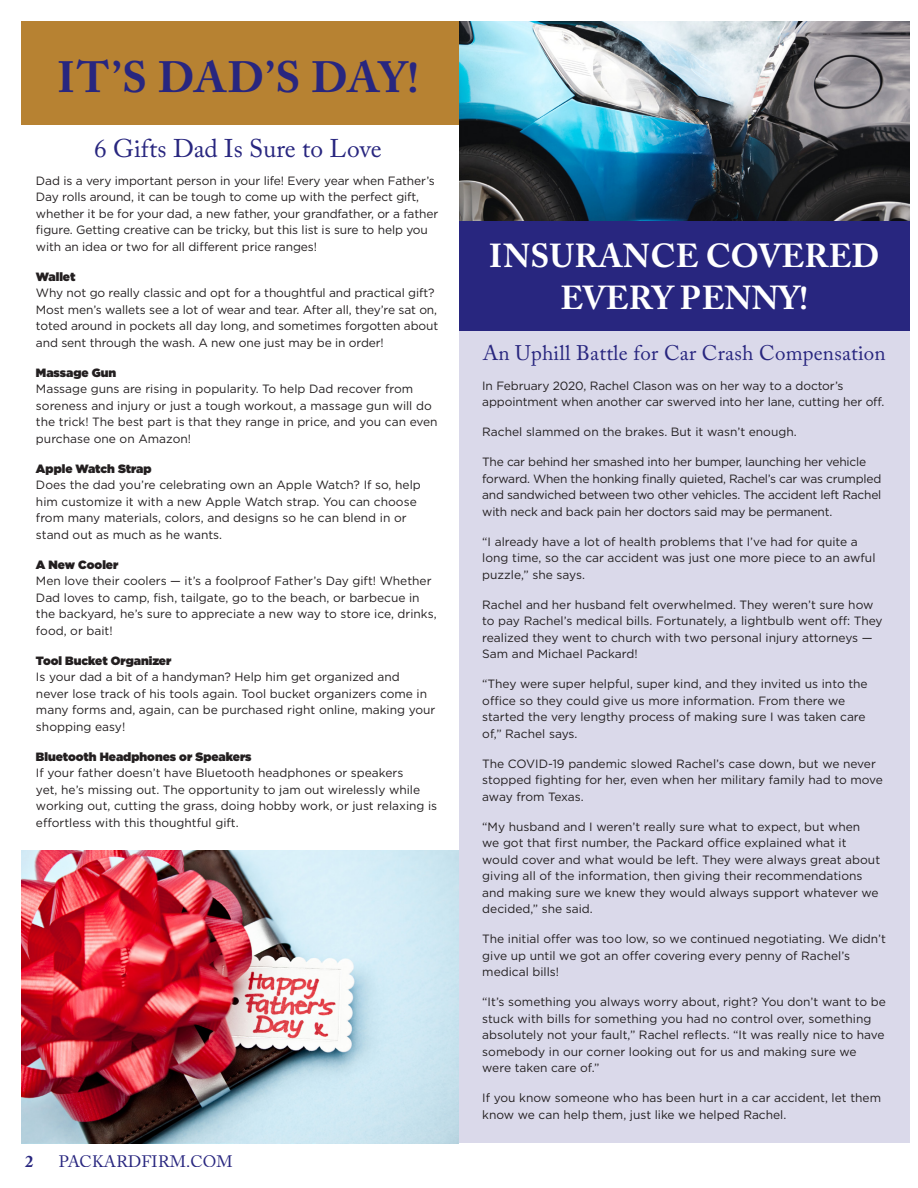
<style>
.page{position:relative;width:918px;height:1188px;background:#fff}
.page>*{position:absolute;margin:0;border:0;box-sizing:border-box;transform-origin:0 0}
.t1{font:700 43.5px "Adobe Caslon Pro";letter-spacing:.005em;color:#28267f}
.t2{font:700 33px/42px "Adobe Caslon Pro";letter-spacing:.015em;color:#fff;text-align:center}
.t3{font:25.5px "Adobe Caslon Pro";color:#28267f}
.t4{font:21px "Adobe Caslon Pro";letter-spacing:.01em;color:#28267f}
.t5{font:16.5px "Adobe Caslon Pro";letter-spacing:.015em;color:#28267f}
.t6{font:700 16.5px "Adobe Caslon Pro";color:#28267f}
.body{font:12px/16.5px "Gotham";color:#231f20}
.body-2{font:12px/16.5px "Gotham";letter-spacing:-.02em;color:#231f20}
.s1{font-weight:900}
</style>
<div class="page">
<div style="left:459px;top:0;width:450px;height:1143px;background:#dad9ea"></div>
<div style="left:19px;top:20px;width:440px;height:105px;background:#b78232"></div>
<img style="left:21px;top:851px;width:438px;height:292px">
<div style="left:459px;top:220px;width:450px;height:110px;background:#28267f"></div>
<img style="left:459px;top:20px;width:450px;height:200px">
<div style="left:0;top:0;width:20px;height:1188px;background:#fff"></div>
<div style="left:0;top:0;width:918px;height:20px;background:#fff"></div>
<p class="t1" style="left:57px;top:51px;width:363px">IT’S DAD’S DAY!</p>
<p class="t3" style="left:94px;top:133px;width:289px">6 Gifts Dad Is Sure to Love</p>
<p class="body" style="left:36px;top:172px;width:404px">Dad is a very important person in your life! Every year when Father’s Day rolls around, it can be tough to come up with the perfect gift, whether it be for your dad, a new father, your grandfather, or a father figure. Getting creative can be tricky, but this list is sure to help you with an idea or two for all different price ranges!</p>
<p class="body" style="left:36px;top:268px;width:404px"><span class="s1">Wallet<br></span>Why not go really classic and opt for a thoughtful and practical gift?<br>Most men’s wallets see a lot of wear and tear. After all, they’re sat on, toted around in pockets all day long, and sometimes forgotten about and sent through the wash. A new one just may be in order!</p>
<p class="body" style="left:36px;top:364px;width:403px"><span class="s1">Massage Gun<br></span>Massage guns are rising in popularity. To help Dad recover from soreness and injury or just a tough workout, a massage gun will do the trick! The best part is that they range in price, and you can even purchase one on Amazon!</p>
<p class="body" style="left:36px;top:460px;width:386px"><span class="s1">Apple Watch Strap<br></span>Does the dad you’re celebrating own an Apple Watch? If so, help him customize it with a new Apple Watch strap. You can choose from many materials, colors, and designs so he can blend in or stand out as much as he wants.</p>
<p class="body" style="left:36px;top:556px;width:402px"><span class="s1">A New Cooler<br></span>Men love their coolers — it’s a foolproof Father’s Day gift! Whether Dad loves to camp, fish, tailgate, go to the beach, or barbecue in the backyard, he’s sure to appreciate a new way to store ice, drinks, food, or bait!</p>
<p class="body" style="left:36px;top:652px;width:401px"><span class="s1">Tool Bucket Organizer<br></span>Is your dad a bit of a handyman? Help him get organized and never lose track of his tools again. Tool bucket organizers come in many forms and, again, can be purchased right online, making your shopping easy!</p>
<p class="body" style="left:36px;top:748px;width:403px"><span class="s1">Bluetooth Headphones or Speakers<br></span>If your father doesn’t have Bluetooth headphones or speakers<br>yet, he’s missing out. The opportunity to jam out wirelessly while working out, cutting the grass, doing hobby work, or just relaxing is effortless with this thoughtful gift.</p>
<p class="t6" style="left:25px;top:1152px;width:10px">2</p>
<p class="t5" style="left:59px;top:1152px;width:175px">PACKARDFIRM.COM</p>
<p class="t2" style="left:489px;top:234px;width:392px">INSURANCE COVERED<br>EVERY PENNY!</p>
<p class="t4" style="left:483px;top:340px;width:405px">An Uphill Battle for Car Crash Compensation</p>
<p class="body" style="left:482px;top:377px;width:404px">In February 2020, Rachel Clason was on her way to a doctor’s appointment when another car swerved into her lane, cutting her off.</p>
<p class="body" style="left:482px;top:423px;width:316px">Rachel slammed on the brakes. But it wasn’t enough.</p>
<p class="body-2" style="left:482px;top:453px;width:401px">The car behind her smashed into her bumper, launching her vehicle forward. When the honking finally quieted, Rachel’s car was crumpled and sandwiched between two other vehicles. The accident left Rachel with neck and back pain her doctors said may be permanent.</p>
<p class="body" style="left:482px;top:533px;width:395px">“I already have a lot of health problems that I’ve had for quite a long time, so the car accident was just one more piece to an awful puzzle,” she says.</p>
<p class="body" style="left:482px;top:596px;width:402px">Rachel and her husband felt overwhelmed. They weren’t sure how to pay Rachel’s medical bills. Fortunately, a lightbulb went off: They realized they went to church with two personal injury attorneys — Sam and Michael Packard!</p>
<p class="body" style="left:482px;top:675px;width:387px">“They were super helpful, super kind, and they invited us into the office so they could give us more information. From there we started the very lengthy process of making sure I was taken care of,” Rachel says.</p>
<p class="body" style="left:482px;top:755px;width:402px">The COVID-19 pandemic slowed Rachel’s case down, but we never stopped fighting for her, even when her military family had to move away from Texas.</p>
<p class="body" style="left:482px;top:818px;width:399px">“My husband and I weren’t really sure what to expect, but when we got that first number, the Packard office explained what it would cover and what would be left. They were always great about giving all of the information, then giving their recommendations and making sure we knew they would always support whatever we decided,” she said.</p>
<p class="body" style="left:482px;top:930px;width:405px">The initial offer was too low, so we continued negotiating. We didn’t give up until we got an offer covering every penny of Rachel’s medical bills!</p>
<p class="body" style="left:482px;top:993px;width:405px">“It’s something you always worry about, right? You don’t want to be stuck with bills for something you had no control over, something absolutely not your fault,” Rachel reflects. “It was really nice to have somebody in our corner looking out for us and making sure we were taken care of.”</p>
<p class="body" style="left:482px;top:1089px;width:400px">If you know someone who has been hurt in a car accident, let them know we can help them, just like we helped Rachel.</p>
</div>
